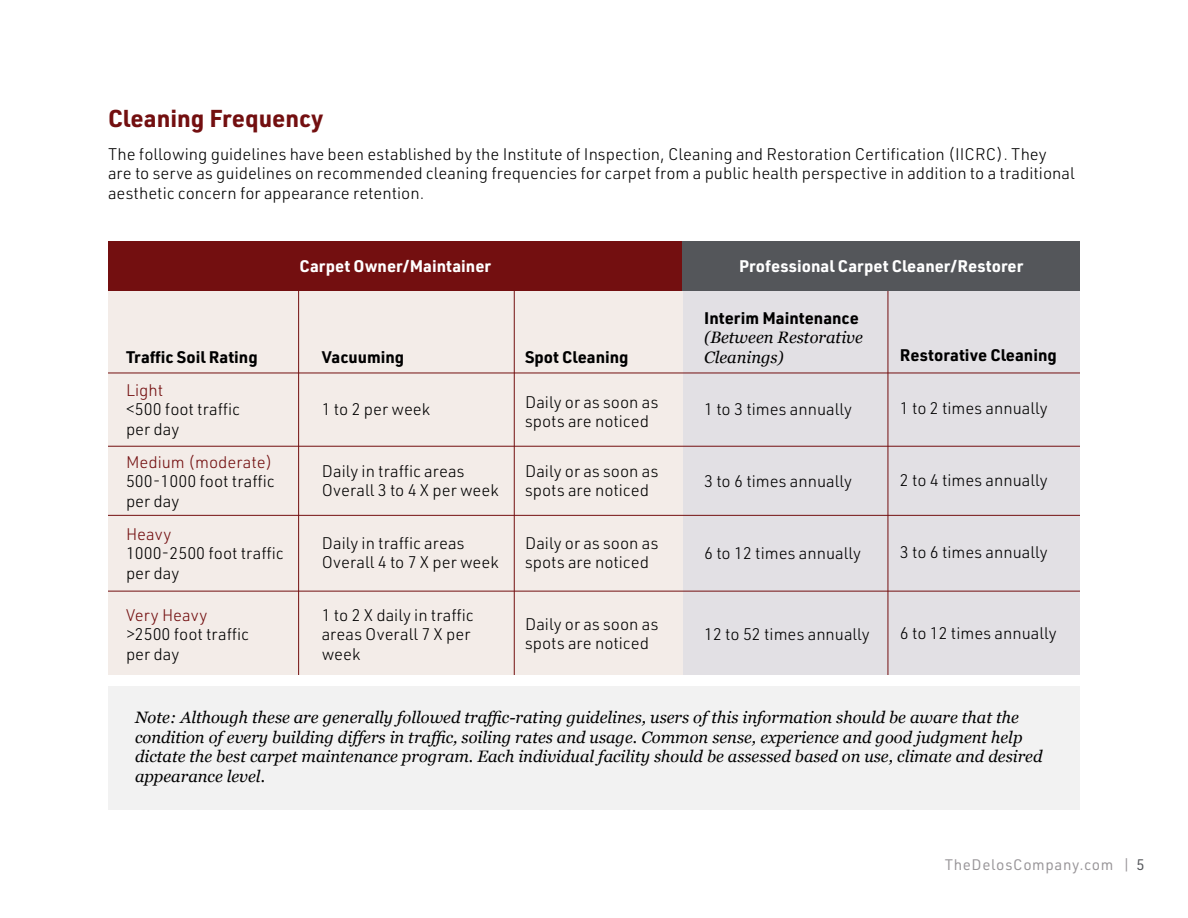
<style>
.page{position:relative;width:1188px;height:918px;background:#fff}
.page>*{position:absolute;margin:0;border:0;box-sizing:border-box;transform-origin:0 0}
.t1{font:700 24px "URWDIN";color:#730f10}
.t2{font:300 16.5px/19.5px "URWDIN";color:#000}
.t3{font:italic 16.5px/19.5px "Georgia";color:#000}
.t4{font:700 16.5px "URWDIN";color:#000}
.t5{font:700 16.5px "URWDIN";color:#fff}
.t6{font:15px "URWDIN";letter-spacing:.04em;color:#999699}
.s1{color:#730f10}
.s2{font-family:"URWDIN";font-weight:700;font-style:normal}
.s3{color:#54565a}
</style>
<div class="page">
<div style="left:683px;top:291px;width:397px;height:384px;background:#e2e0e4"></div>
<div style="left:108px;top:291px;width:575px;height:384px;background:#f3ece8"></div>
<div style="left:108px;top:687px;width:972px;height:123px;background:#f2f2f2"></div>
<hr style="left:108px;top:373px;width:972px;height:1px;background:#730f10">
<hr style="left:108px;top:446px;width:972px;height:1px;background:#730f10">
<hr style="left:108px;top:515px;width:972px;height:1px;background:#730f10">
<hr style="left:108px;top:591px;width:972px;height:1px;background:#730f10">
<hr style="left:298px;top:288px;width:1px;height:387px;background:#730f10">
<hr style="left:514px;top:288px;width:1px;height:387px;background:#730f10">
<hr style="left:888px;top:288px;width:1px;height:387px;background:#730f10">
<div style="left:108px;top:241px;width:575px;height:50px;background:#730f10"></div>
<div style="left:683px;top:241px;width:397px;height:50px;background:#54565a"></div>
<p class="t1" style="left:108px;top:102px;width:217px">Cleaning Frequency</p>
<p class="t2" style="left:108px;top:144px;width:968px">The following guidelines have been established by the Institute of Inspection, Cleaning and Restoration Certification (IICRC). They<br>are to serve as guidelines on recommended cleaning frequencies for carpet from a public health perspective in addition to a traditional aesthetic concern for appearance retention.</p>
<p class="t4" style="left:126px;top:345px;width:133px">Traffic Soil Rating</p>
<p class="t2" style="left:126px;top:379px;width:116px"><span class="s1">Light<br></span>&lt;500 foot traffic per day</p>
<p class="t2" style="left:126px;top:451px;width:150px"><span class="s1">Medium (moderate)<br></span>500-1000 foot traffic per day</p>
<p class="t2" style="left:126px;top:523px;width:159px"><span class="s1">Heavy<br></span>1000-2500 foot traffic per day</p>
<p class="t2" style="left:126px;top:604px;width:124px"><span class="s1">Very Heavy </span>&gt;2500 foot traffic per day</p>
<p class="t5" style="left:300px;top:255px;width:193px">Carpet Owner/Maintainer</p>
<p class="t5" style="left:739px;top:255px;width:286px">Professional Carpet Cleaner/Restorer</p>
<p class="t4" style="left:322px;top:345px;width:84px">Vacuuming</p>
<p class="t2" style="left:322px;top:399px;width:110px">1 to 2 per week</p>
<p class="t2" style="left:322px;top:460px;width:178px">Daily in traffic areas<br>Overall 3 to 4 X per week</p>
<p class="t2" style="left:322px;top:532px;width:178px">Daily in traffic areas<br>Overall 4 to 7 X per week</p>
<p class="t2" style="left:322px;top:604px;width:153px">1 to 2 X daily in traffic areas Overall 7 X per week</p>
<p class="t4" style="left:525px;top:345px;width:105px">Spot Cleaning</p>
<p class="t2" style="left:525px;top:391px;width:135px">Daily or as soon as spots are noticed</p>
<p class="t2" style="left:525px;top:460px;width:135px">Daily or as soon as spots are noticed</p>
<p class="t2" style="left:525px;top:532px;width:135px">Daily or as soon as spots are noticed</p>
<p class="t2" style="left:525px;top:613px;width:135px">Daily or as soon as spots are noticed</p>
<p class="t3" style="left:704px;top:308px;width:160px"><span class="s2">Interim Maintenance </span>(Between Restorative<br>Cleanings)</p>
<p class="t2" style="left:704px;top:399px;width:149px">1 to 3 times annually</p>
<p class="t4" style="left:900px;top:344px;width:159px">Restorative Cleaning</p>
<p class="t2" style="left:900px;top:397px;width:149px">1 to 2 times annually</p>
<p class="t2" style="left:704px;top:471px;width:149px">3 to 6 times annually</p>
<p class="t2" style="left:900px;top:469px;width:149px">2 to 4 times annually</p>
<p class="t2" style="left:704px;top:543px;width:158px">6 to 12 times annually</p>
<p class="t2" style="left:900px;top:541px;width:149px">3 to 6 times annually</p>
<p class="t2" style="left:704px;top:624px;width:167px">12 to 52 times annually</p>
<p class="t2" style="left:900px;top:622px;width:158px">6 to 12 times annually</p>
<p class="t3" style="left:135px;top:707px;width:909px">Note: Although these are generally followed traffic-rating guidelines, users of this information should be aware that the condition of every building differs in traffic, soiling rates and usage. Common sense, experience and good judgment help dictate the best carpet maintenance program. Each individual facility should be assessed based on use, climate and desired appearance level.</p>
<p class="t6" style="left:945px;top:855px;width:201px">TheDelosCompany.com | <span class="s3">5</span></p>
</div>
